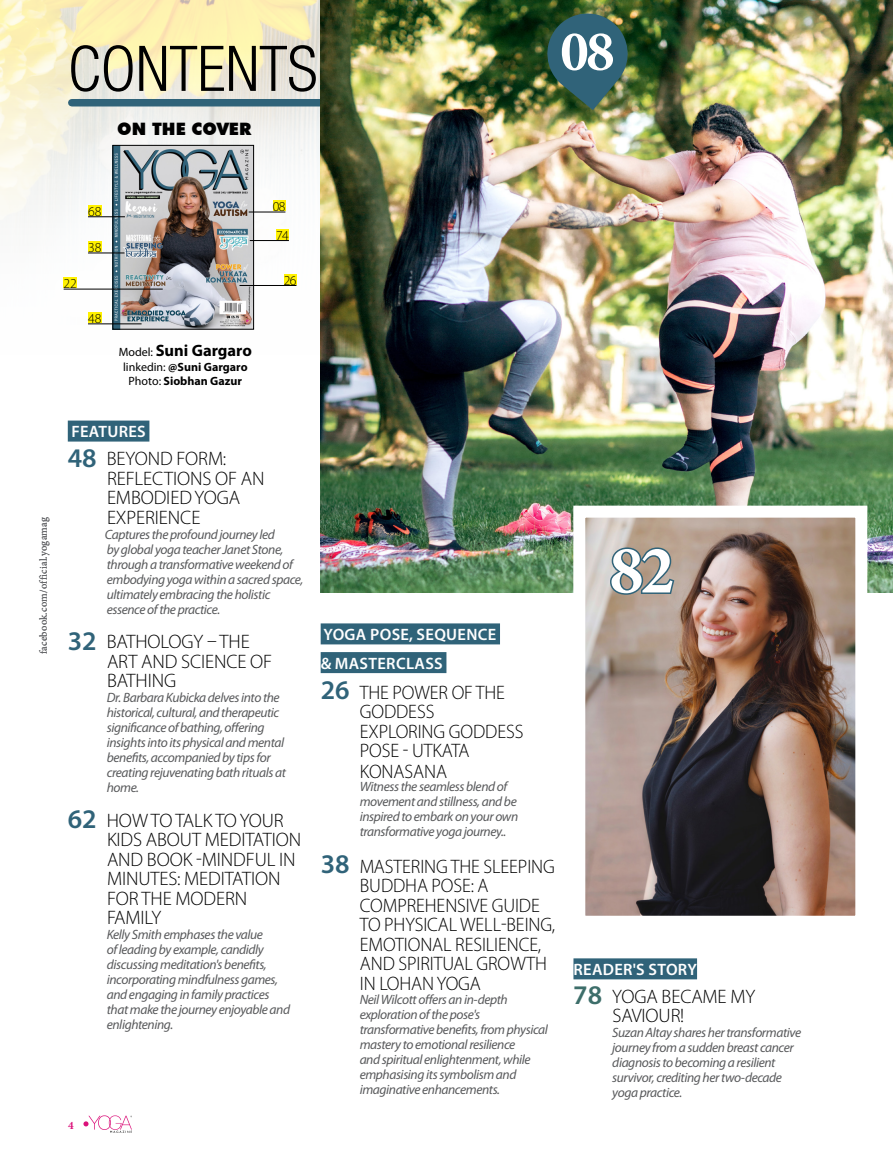
<style>
.page{position:relative;width:893px;height:1174px;background:#fff}
.page>*{position:absolute;margin:0;border:0;box-sizing:border-box;transform-origin:0 0}
.t1{font:700 68.55px "Minion Pro";color:#fff}
.t2{font:300 condensed 63px "Helvetica Neue LT Std";color:#000}
.t3{font:700 57.3px "Minion Pro";color:#fff}
.t4{font:300 19.5px/19.5px "Myriad Pro";letter-spacing:-.005em;color:#000}
.t5{font:900 17.1px "Futura BT";color:#000}
.t6{font:600 16.5px/28.7px "Myriad Pro";letter-spacing:.02em;color:#fff}
.t7{font:700 16.5px "Myriad Pro";color:#000}
.t8{font:300 13.65px "Myriad Pro";color:#000}
.t9{font:italic 13.5px/15px "Myriad Pro";letter-spacing:-.03em;color:#58595b}
.t10{font:700 12px/14.4px "Myriad Pro";color:#000;text-align:center}
.t11{font:700 11.25px "Minion Pro";color:#db117a}
.t12{font:10.5px "Minion Pro";letter-spacing:.02em;color:#656669}
.s1{font-weight:400;font-size:12px}
.s2{font-weight:400}
.s3{font-weight:600;font-size:27px;color:#306379}
.s4{font-weight:600;font-size:27px;color:#3d6e6a}
</style>
<div class="page">
<svg style="left:83px;top:1115px;width:49px;height:17px"></svg>
<img style="left:0;top:0;width:321px;height:577px">
<div style="left:72px;top:99px;width:821px;height:7px;background:#306379"></div>
<img style="left:115px;top:147px;width:137px;height:180px">
<div style="left:113px;top:145px;width:141px;height:184px;border:1px solid #000"></div>
<div style="left:88px;top:205px;width:13px;height:11px;background:#fff100"></div>
<div style="left:88px;top:241px;width:13px;height:11px;background:#fff100"></div>
<div style="left:88px;top:313px;width:13px;height:10px;background:#fff100"></div>
<div style="left:64px;top:278px;width:13px;height:10px;background:#fff100"></div>
<div style="left:273px;top:200px;width:12px;height:11px;background:#fff100"></div>
<div style="left:284px;top:274px;width:12px;height:11px;background:#fff100"></div>
<div style="left:276px;top:230px;width:13px;height:10px;background:#fff100"></div>
<hr style="left:88px;top:216px;width:37px;height:1px;background:#000">
<hr style="left:88px;top:253px;width:36px;height:1px;background:#000">
<hr style="left:249px;top:212px;width:36px;height:1px;background:#000">
<hr style="left:88px;top:323px;width:54px;height:1px;background:#000">
<hr style="left:64px;top:289px;width:99px;height:1px;background:#000">
<hr style="left:239px;top:285px;width:57px;height:1px;background:#000">
<hr style="left:250px;top:240px;width:39px;height:1px;background:#000">
<div style="left:68px;top:420px;width:81px;height:21px;background:#306379"></div>
<div style="left:573px;top:958px;width:124px;height:21px;background:#306379"></div>
<div style="left:321px;top:623px;width:179px;height:21px;background:#306379"></div>
<div style="left:321px;top:652px;width:125px;height:21px;background:#306379"></div>
<img style="left:321px;top:0;width:572px;height:593px">
<img style="left:586px;top:518px;width:268px;height:396px">
<div style="left:573px;top:505px;width:294px;height:422px;border:12px solid #fff"></div>
<img style="left:542px;top:9px;width:91px;height:101px">
<svg style="left:608px;top:546px;width:68px;height:50px;background:#878e8c"></svg>
<h2 class="t2" style="left:68px;top:32px;width:251px">CONTENTS</h2>
<p class="t5" style="left:117px;top:118px;width:135px">ON THE COVER</p>
<h3 class="t3" style="left:560px;top:11px;width:56px">08</h3>
<p class="t8" style="left:64px;top:275px;width:15px">22</p>
<p class="t8" style="left:88px;top:203px;width:15px">68</p>
<p class="t8" style="left:88px;top:239px;width:15px">38</p>
<p class="t8" style="left:88px;top:310px;width:15px">48</p>
<p class="t7" style="left:119px;top:340px;width:135px"><span class="s1">Model:</span> Suni Gargaro</p>
<p class="t10" style="left:123px;top:359px;width:126px"><span class="s2">linkedin:</span> @Suni Gargaro<br><span class="s2">Photo:</span> Siobhan Gazur</p>
<p class="t8" style="left:273px;top:198px;width:14px">08</p>
<p class="t8" style="left:276px;top:227px;width:14px">74</p>
<p class="t8" style="left:284px;top:272px;width:14px">26</p>
<p class="t12" style="left:36px;top:654px;width:138px;rotate:-90deg">facebook.com/official.yogamag</p>
<p class="t6" style="left:71px;top:417px;width:76px">FEATURES</p>
<h3 class="t4" style="left:107px;top:448px;width:159px;text-indent:-39px"><span class="s3">48</span> BEYOND FORM:<br>REFLECTIONS OF AN<br>EMBODIED YOGA<br>EXPERIENCE</h3>
<p class="t9" style="left:105px;top:526px;width:200px">Captures the profound journey led<br>by global yoga teacher Janet Stone, through a transformative weekend of embodying yoga within a sacred space, ultimately embracing the holistic essence of the practice.</p>
<h3 class="t4" style="left:107px;top:631px;width:167px;text-indent:-39px"><span class="s3">32</span> BATHOLOGY – THE<br>ART AND SCIENCE OF<br>BATHING</h3>
<p class="t9" style="left:107px;top:690px;width:181px">Dr. Barbara Kubicka delves into the historical, cultural, and therapeutic significance of bathing, offering insights into its physical and mental benefits, accompanied by tips for creating rejuvenating bath rituals at home.</p>
<h3 class="t4" style="left:107px;top:810px;width:196px;text-indent:-39px"><span class="s3">62</span> HOW TO TALK TO YOUR<br>KIDS ABOUT MEDITATION<br>AND BOOK -MINDFUL IN<br>MINUTES: MEDITATION<br>FOR THE MODERN<br>FAMILY</h3>
<p class="t9" style="left:107px;top:927px;width:185px">Kelly Smith emphases the value<br>of leading by example, candidly discussing meditation's benefits, incorporating mindfulness games, and engaging in family practices that make the journey enjoyable and enlightening.</p>
<p class="t11" style="left:68px;top:1117px;width:7px">4</p>
<p class="t6" style="left:321px;top:619px;width:177px">YOGA POSE, SEQUENCE &amp; MASTERCLASS</p>
<h3 class="t4" style="left:360px;top:682px;width:165px;text-indent:-39px"><span class="s3">26</span> THE POWER OF THE<br>GODDESS<br>EXPLORING GODDESS<br>POSE - UTKATA<br>KONASANA</h3>
<p class="t9" style="left:360px;top:778px;width:160px">Witness the seamless blend of movement and stillness, and be inspired to embark on your own transformative yoga journey..</p>
<h3 class="t4" style="left:360px;top:856px;width:197px;text-indent:-39px"><span class="s3">38</span> MASTERING THE SLEEPING<br>BUDDHA POSE: A<br>COMPREHENSIVE GUIDE<br>TO PHYSICAL WELL-BEING,<br>EMOTIONAL RESILIENCE,<br>AND SPIRITUAL GROWTH<br>IN LOHAN YOGA</h3>
<p class="t9" style="left:360px;top:991px;width:190px">Neil Wilcott offers an in-depth exploration of the pose's transformative benefits, from physical mastery to emotional resilience<br>and spiritual enlightenment, while emphasising its symbolism and imaginative enhancements.</p>
<h1 class="t1" style="left:609px;top:522px;width:67px">82</h1>
<p class="t6" style="left:573px;top:954px;width:125px">READER'S STORY</p>
<h3 class="t4" style="left:612px;top:986px;width:144px;text-indent:-39px"><span class="s4">78</span> YOGA BECAME MY<br>SAVIOUR!</h3>
<p class="t9" style="left:612px;top:1025px;width:190px">Suzan Altay shares her transformative journey from a sudden breast cancer diagnosis to becoming a resilient survivor, crediting her two-decade yoga practice.</p>
</div>
